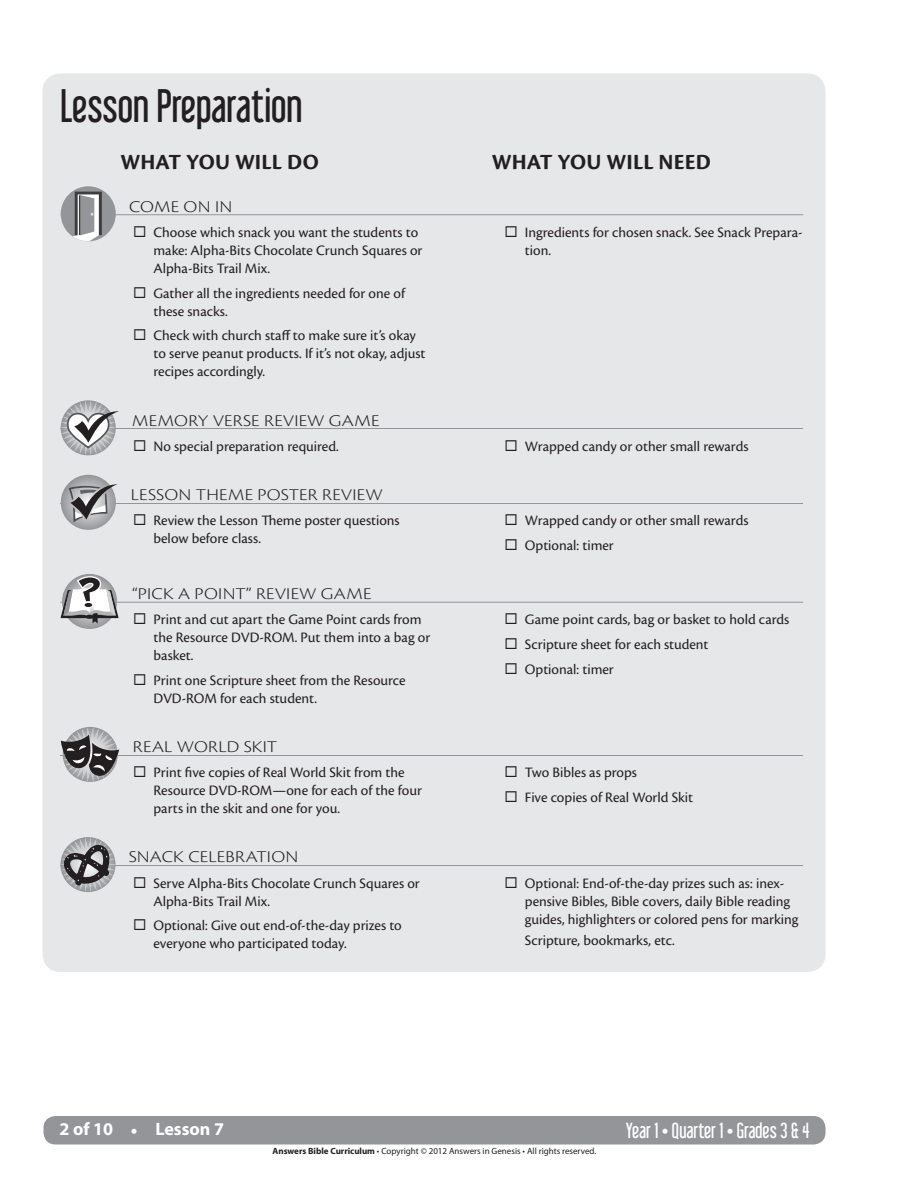
<style>
.page{position:relative;width:918px;height:1188px;background:#fff}
.page>*{position:absolute;margin:0;border:0;box-sizing:border-box;transform-origin:0 0}
.t1{font:42px "Libel Suit";color:#231f20}
.t2{font:700 22.5px "Cronos Pro";letter-spacing:.005em;color:#231f20}
.t3{font:19.5px "Libel Suit";color:#fff}
.t4{font:700 18px "Myriad Pro";color:#fff}
.t5{font:300 17.1px "Cronos Pro";letter-spacing:.01em;color:#231f20;scale:1.14 1}
.t6{font:15px/18px "Cronos Pro";color:#231f20}
.t7{font:9px "Myriad Pro";color:#231f20}
.s1{font-family:"Libel Suit";font-weight:400;font-size:19.5px}
.s2{font-weight:700}
</style>
<div class="page">
<div style="left:44px;top:1116px;width:782px;height:28px;background:#939598;border-radius:12px"></div>
<div style="left:43px;top:73px;width:783px;height:899px;background:#e6e7e9;border-radius:18px"></div>
<hr style="left:60px;top:214px;width:743px;height:1px;background:#939598">
<div style="left:61px;top:186px;width:55px;height:55px;background:#939598;border-radius:50%"></div>
<svg style="left:61px;top:192px;width:41px;height:49px"></svg>
<hr style="left:79px;top:195px;width:2px;height:40px;background:#3e3e3f">
<hr style="left:60px;top:428px;width:743px;height:1px;background:#939598">
<svg style="left:61px;top:401px;width:58px;height:54px"></svg>
<hr style="left:60px;top:503px;width:743px;height:1px;background:#939598">
<svg style="left:61px;top:484px;width:57px;height:46px"></svg>
<hr style="left:60px;top:602px;width:743px;height:1px;background:#939598">
<div style="left:62px;top:574px;width:55px;height:55px;background:#9c9ea1;border-radius:28px"></div>
<svg style="left:61px;top:576px;width:58px;height:48px"></svg>
<hr style="left:60px;top:755px;width:743px;height:1px;background:#939598">
<svg style="left:61px;top:727px;width:58px;height:55px"></svg>
<hr style="left:60px;top:865px;width:743px;height:1px;background:#939598">
<svg style="left:60px;top:837px;width:55px;height:55px"></svg>
<h1 class="t1" style="left:60px;top:81px;width:243px">Lesson Preparation</h1>
<h2 class="t2" style="left:121px;top:149px;width:200px">WHAT YOU WILL DO</h2>
<h2 class="t2" style="left:492px;top:149px;width:220px">WHAT YOU WILL NEED</h2>
<p class="t5" style="left:129px;top:197px;width:92px">COME ON IN</p>
<p class="t6" style="left:153px;top:223px;width:270px;text-indent:-20px">◻ Choose which snack you want the students to make: Alpha-Bits Chocolate Crunch Squares or<br>Alpha-Bits Trail Mix.</p>
<p class="t6" style="left:153px;top:284px;width:253px;text-indent:-20px">◻ Gather all the ingredients needed for one of these snacks.</p>
<p class="t6" style="left:153px;top:327px;width:274px;text-indent:-20px">◻ Check with church staff to make sure it’s okay to serve peanut products. If it’s not okay, adjust recipes accordingly.</p>
<p class="t6" style="left:525px;top:223px;width:279px;text-indent:-20px">◻ Ingredients for chosen snack. See Snack Prepara&shy;tion.</p>
<p class="t5" style="left:132px;top:410px;width:218px">MEMORY VERSE REVIEW GAME</p>
<p class="t6" style="left:133px;top:437px;width:207px">◻ No special preparation required.</p>
<p class="t6" style="left:505px;top:437px;width:245px">◻ Wrapped candy or other small rewards</p>
<p class="t5" style="left:131px;top:485px;width:222px">LESSON THEME POSTER REVIEW</p>
<p class="t6" style="left:153px;top:512px;width:248px;text-indent:-20px">◻ Review the Lesson Theme poster questions below before class.</p>
<p class="t6" style="left:505px;top:512px;width:245px">◻ Wrapped candy or other small rewards</p>
<p class="t6" style="left:505px;top:536px;width:111px">◻ Optional: timer</p>
<p class="t5" style="left:132px;top:584px;width:211px">“PICK A POINT” REVIEW GAME</p>
<p class="t6" style="left:153px;top:611px;width:278px;text-indent:-20px">◻ Print and cut apart the Game Point cards from the Resource DVD-ROM. Put them into a bag or basket.</p>
<p class="t6" style="left:153px;top:672px;width:254px;text-indent:-20px">◻ Print one Scripture sheet from the Resource<br>DVD-ROM for each student.</p>
<p class="t6" style="left:505px;top:611px;width:286px">◻ Game point cards, bag or basket to hold cards</p>
<p class="t6" style="left:505px;top:636px;width:206px">◻ Scripture sheet for each student</p>
<p class="t6" style="left:505px;top:660px;width:111px">◻ Optional: timer</p>
<p class="t5" style="left:133px;top:737px;width:128px">REAL WORLD SKIT</p>
<p class="t6" style="left:153px;top:764px;width:270px;text-indent:-20px">◻ Print five copies of Real World Skit from the<br>Resource DVD-ROM—one for each of the four parts in the skit and one for you.</p>
<p class="t6" style="left:505px;top:764px;width:134px">◻ Two Bibles as props</p>
<p class="t6" style="left:505px;top:789px;width:190px">◻ Five copies of Real World Skit</p>
<p class="t5" style="left:129px;top:847px;width:150px">SNACK CELEBRATION</p>
<p class="t6" style="left:153px;top:874px;width:268px;text-indent:-20px">◻ Serve Alpha-Bits Chocolate Crunch Squares or<br>Alpha-Bits Trail Mix.</p>
<p class="t6" style="left:153px;top:917px;width:250px;text-indent:-20px">◻ Optional: Give out end-of-the-day prizes to everyone who participated today.</p>
<p class="t6" style="left:525px;top:874px;width:275px;text-indent:-20px">◻ Optional: End-of-the-day prizes such as: inex&shy;pensive Bibles, Bible covers, daily Bible reading guides, highlighters or colored pens for marking</p>
<p class="t6" style="left:525px;top:932px;width:151px">Scripture, bookmarks, etc.</p>
<p class="t4" style="left:60px;top:1118px;width:166px">2 of 10 <span class="s1">•</span> Lesson 7</p>
<h3 class="t3" style="left:626px;top:1118px;width:185px">Year 1 • Quarter 1 • Grades 3 &amp; 4</h3>
<p class="t7" style="left:273px;top:1145px;width:325px"><span class="s2">Answers Bible Curriculum</span> • Copyright © 2012 Answers in Genesis • All rights reserved.</p>
</div>
